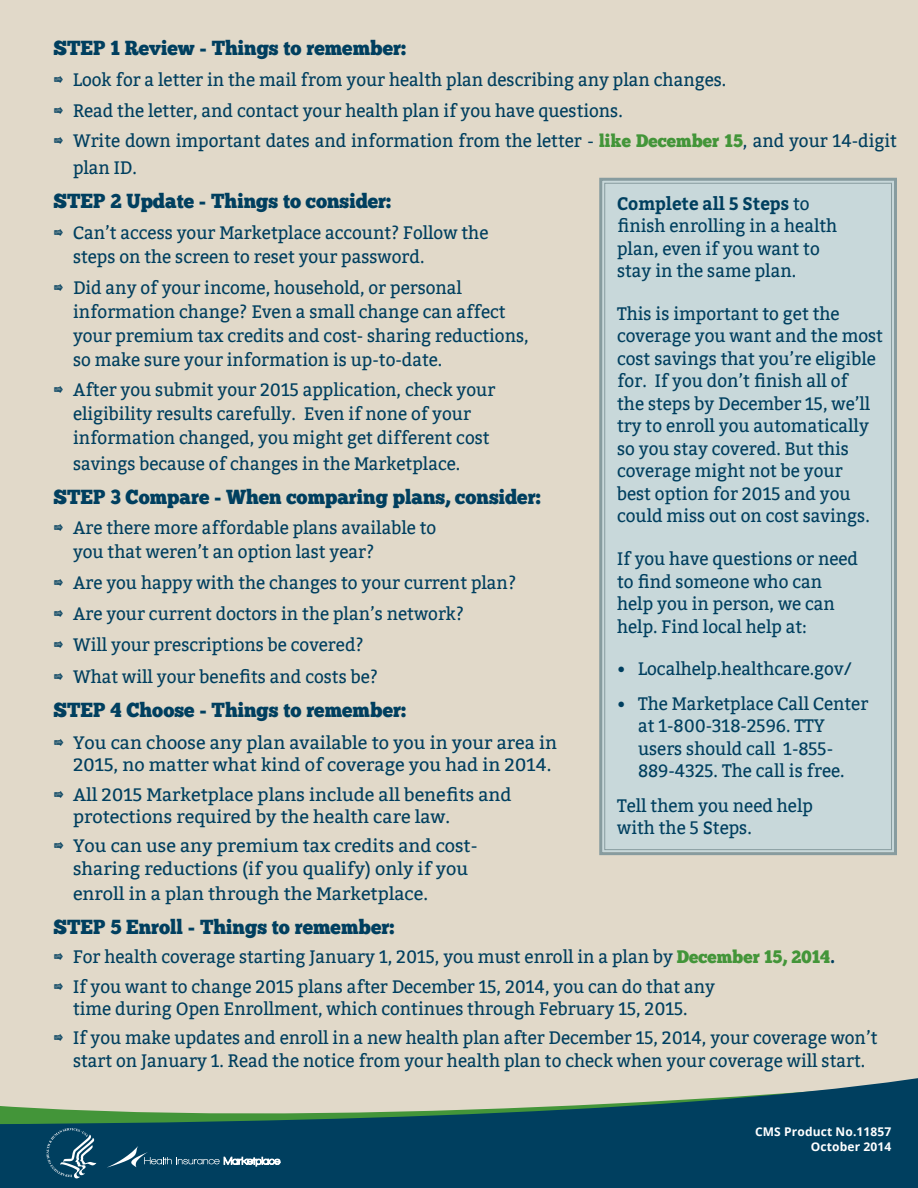
<style>
.page{position:relative;width:918px;height:1188px;background:#e1d9c9}
.page>*{position:absolute;margin:0;border:0;box-sizing:border-box;transform-origin:0 0}
.Things_to_Remember{font:20.25px "Chunk Five Ex";color:#003f5f;scale:.95 1}
.t1{font:18px/22.5px "Bitter";color:#003f5f;scale:.95 1}
.t2{font:18px/22.5px "Bitter";color:#003f5f}
.t3{font:700 12px/15px "Open Sans";letter-spacing:.01em;color:#fff;text-align:right}
.s1{font-family:"Veneer Extras"}
.s2{font-family:"Arial"}
.s3{font-family:"Chunk Five Ex";color:#439539}
.s4{font-weight:700}
</style>
<div class="page">
<svg style="left:0;top:1078px;width:918px;height:110px;fill:#003f5f"></svg>
<svg style="left:107px;top:1146px;width:173px;height:22px;background:#275c77"></svg>
<svg style="left:46px;top:1128px;width:50px;height:50px;background:#2a5e79"></svg>
<div style="left:599px;top:177px;width:298px;height:679px;background:#c8d8da"></div>
<p class="Things_to_Remember" style="left:54px;top:33px;width:373px">STEP 1 Review - Things to remember:</p>
<p class="t1" style="left:54px;top:69px;width:710px"><span class="s1">#</span> Look for a letter in the mail from your health plan describing any plan changes.</p>
<p class="t1" style="left:54px;top:99px;width:601px"><span class="s1">#</span> Read the letter, and contact your health plan if you have questions.</p>
<p class="t1" style="left:73px;top:128px;width:869px;line-height:27px;text-indent:-19px"><span class="s1">#</span> Write down important dates and information from the letter <span class="s2">-</span> <span class="s3">like December 15</span>, and your 14-digit plan ID.</p>
<p class="Things_to_Remember" style="left:54px;top:186px;width:357px">STEP 2 Update - Things to consider:</p>
<p class="t1" style="left:73px;top:221px;width:439px;line-height:24px;text-indent:-19px"><span class="s1">#</span> Can’t access your Marketplace account? Follow the steps on the screen to reset your password.</p>
<p class="t1" style="left:73px;top:276px;width:481px;line-height:24px;text-indent:-19px"><span class="s1">#</span> Did any of your income, household, or personal information change? Even a small change can affect your premium tax credits and cost- sharing reductions, so make sure your information is up-to-date.</p>
<p class="t1" style="left:73px;top:378px;width:446px;line-height:24.5px;text-indent:-19px"><span class="s1">#</span> After you submit your 2015 application, check your eligibility results carefully. Even if none of your information changed, you might get different cost savings because of changes in the Marketplace.</p>
<p class="Things_to_Remember" style="left:54px;top:481px;width:514px">STEP 3 Compare - When comparing plans, consider:</p>
<p class="t1" style="left:73px;top:516px;width:384px;line-height:24px;text-indent:-19px"><span class="s1">#</span> Are there more affordable plans available to you that weren’t an option last year?</p>
<p class="t1" style="left:54px;top:572px;width:489px"><span class="s1">#</span> Are you happy with the changes to your current plan?</p>
<p class="t1" style="left:54px;top:603px;width:434px"><span class="s1">#</span> Are your current doctors in the plan’s network?</p>
<p class="t1" style="left:54px;top:633px;width:328px"><span class="s1">#</span> Will your prescriptions be covered?</p>
<p class="t1" style="left:54px;top:666px;width:343px"><span class="s1">#</span> What will your benefits and costs be?</p>
<p class="Things_to_Remember" style="left:54px;top:694px;width:373px">STEP 4 Choose - Things to remember:</p>
<p class="t2" style="left:73px;top:732px;width:486px;text-indent:-19px"><span class="s1">#</span> You can choose any plan available to you in your area in<br>2015, no matter what kind of coverage you had in 2014.</p>
<p class="t2" style="left:73px;top:783px;width:440px;text-indent:-19px"><span class="s1">#</span> All 2015 Marketplace plans include all benefits and protections required by the health care law.</p>
<p class="t2" style="left:54px;top:835px;width:425px;text-align:center"><span class="s1">#</span> You can use any premium tax credits and cost&shy;sharing reductions (if you qualify) only if you</p>
<p class="t2" style="left:73px;top:883px;width:357px">enroll in a plan through the Marketplace.</p>
<p class="Things_to_Remember" style="left:54px;top:912px;width:360px">STEP 5 Enroll - Things to remember:</p>
<p class="t1" style="left:54px;top:946px;width:824px"><span class="s1">#</span> For health coverage starting January 1, 2015, you must enroll in a plan by <span class="s3">December 15, 2014</span><span class="s4">.</span></p>
<p class="t1" style="left:54px;top:975px;width:698px;text-align:center"><span class="s1">#</span> If you want to change 2015 plans after December 15, 2014, you can do that any time during Open Enrollment, which continues through February 15, 2015.</p>
<p class="t1" style="left:54px;top:1027px;width:869px;text-align:center"><span class="s1">#</span> If you make updates and enroll in a new health plan after December 15, 2014, your coverage won’t start on January 1. Read the notice from your health plan to check when your coverage will start.</p>
<p class="t1" style="left:617px;top:192px;width:233px"><span class="s4">Complete all 5 Steps</span> to finish enrolling in a health plan, even if you want to stay in the same plan.</p>
<p class="t1" style="left:617px;top:302px;width:281px">This is important to get the coverage you want and the most cost savings that you’re eligible for. If you don’t finish all of<br>the steps by December 15, we’ll try to enroll you automatically so you stay covered. But this coverage might not be your<br>best option for 2015 and you could miss out on cost savings.</p>
<p class="t1" style="left:617px;top:548px;width:255px">If you have questions or need to find someone who can help you in person, we can help. Find local help at:</p>
<p class="t1" style="left:617px;top:658px;width:249px">• Localhelp.healthcare.gov/</p>
<p class="t1" style="left:638px;top:692px;width:244px;text-indent:-21px">• The Marketplace Call Center at 1-800-318-2596. TTY users should call 1-855-<br>889-4325. The call is free.</p>
<p class="t1" style="left:617px;top:794px;width:208px">Tell them you need help with the 5 Steps.</p>
<p class="t3" style="left:755px;top:1124px;width:138px">CMS Product No.11857<br>October 2014</p>
</div>
